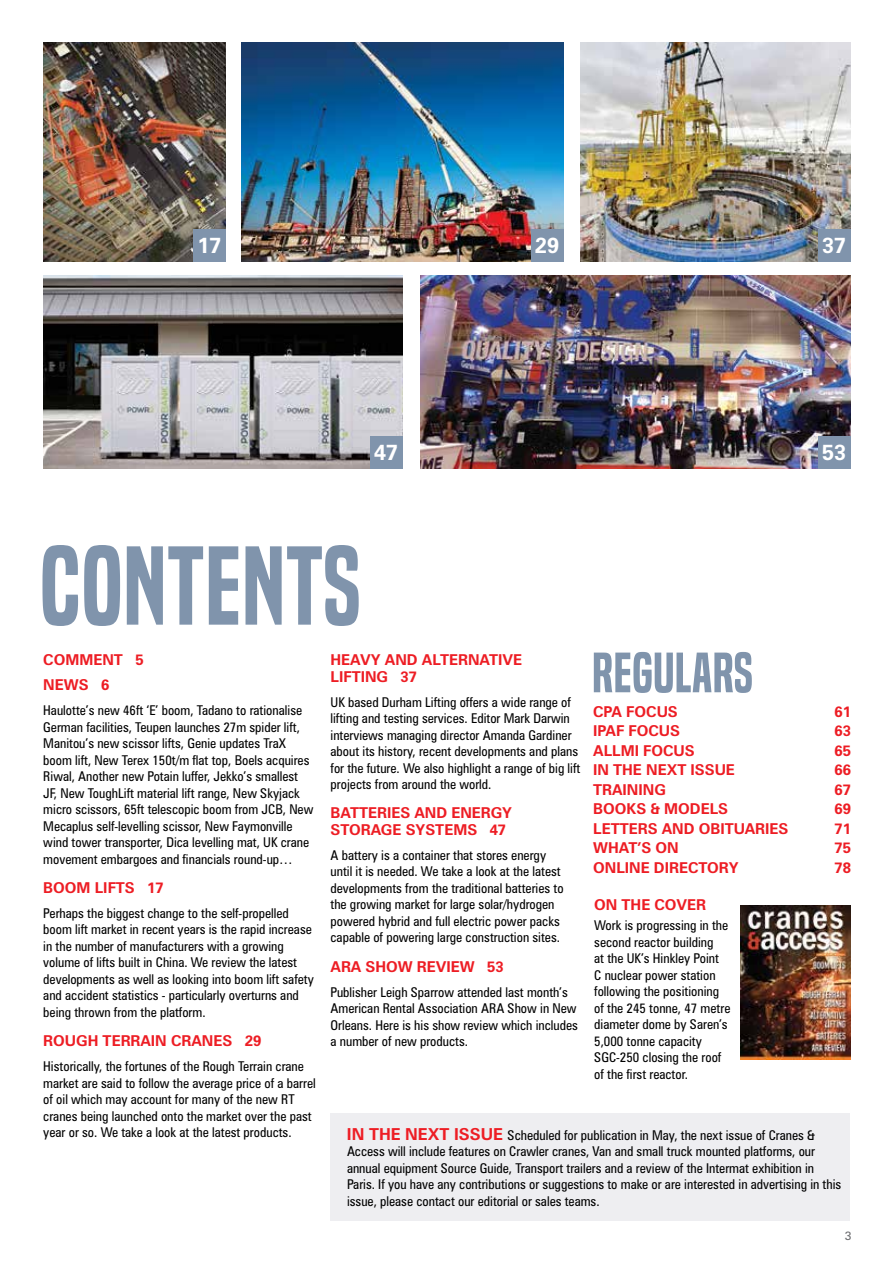
<style>
.page{position:relative;width:893px;height:1263px;background:#fff}
.page>*{position:absolute;margin:0;border:0;box-sizing:border-box;transform-origin:0 0}
.t1{font:103.35px "Built Titling Sb";letter-spacing:.01em;color:#8094ac}
.t2{font:52.35px "Built Titling Sb";letter-spacing:.01em;color:#8094ac}
.t3{font:700 21.75px "Zurich BT";color:#fff}
.t4{font:700 15px/16.5px "Zurich BT";color:#ed1d24}
.t5{font:condensed 13.5px/16.5px "Zurich BT";color:#000}
.t6{font:12px "Zurich BT";color:#6d6e71}
.s1{font-weight:700;font-stretch:normal;font-size:16.5px;color:#ed1d24}
</style>
<div class="page">
<img style="left:43px;top:43px;width:183px;height:218px">
<img style="left:242px;top:43px;width:321px;height:218px">
<img style="left:420px;top:276px;width:430px;height:192px">
<img style="left:43px;top:276px;width:359px;height:192px">
<img style="left:740px;top:905px;width:110px;height:154px">
<div style="left:331px;top:1113px;width:519px;height:107px;background:#eeeef1"></div>
<div style="left:193px;top:229px;width:33px;height:33px;background:#8094ac"></div>
<div style="left:531px;top:229px;width:32px;height:33px;background:#8094ac"></div>
<div style="left:818px;top:436px;width:32px;height:32px;background:#8094ac"></div>
<div style="left:370px;top:436px;width:32px;height:32px;background:#8094ac"></div>
<img style="left:580px;top:43px;width:270px;height:218px">
<div style="left:818px;top:229px;width:32px;height:33px;background:#8094ac"></div>
<h3 class="t3" style="left:198px;top:232px;width:26px">17</h3>
<h3 class="t3" style="left:535px;top:232px;width:26px">29</h3>
<h3 class="t3" style="left:822px;top:232px;width:26px">37</h3>
<h3 class="t3" style="left:374px;top:439px;width:26px">47</h3>
<h3 class="t3" style="left:822px;top:439px;width:26px">53</h3>
<h1 class="t1" style="left:40px;top:525px;width:322px">CONTENTS</h1>
<p class="t4" style="left:43px;top:651px;width:61px">COMMENT</p>
<p class="t4" style="left:135px;top:651px;width:10px">5</p>
<p class="t4" style="left:43px;top:676px;width:68px">NEWS 6</p>
<p class="t5" style="left:43px;top:702px;width:272px">Haulotte’s new 46ft ‘E’ boom, Tadano to rationalise German facilities, Teupen launches 27m spider lift, Manitou’s new scissor lifts, Genie updates TraX boom lift, New Terex 150t/m flat top, Boels acquires Riwal, Another new Potain luffer, Jekko’s smallest JF, New ToughLift material lift range, New Skyjack micro scissors, 65ft telescopic boom from JCB, New Mecaplus self-levelling scissor, New Faymonville wind tower transporter, Dica levelling mat, UK crane movement embargoes and financials round-up…</p>
<p class="t4" style="left:43px;top:879px;width:23px">BOOM</p>
<p class="t4" style="left:95px;top:879px;width:71px">LIFTS 17</p>
<p class="t5" style="left:43px;top:905px;width:272px">Perhaps the biggest change to the self-propelled boom lift market in recent years is the rapid increase in the number of manufacturers with a growing volume of lifts built in China. We review the latest developments as well as looking into boom lift safety and accident statistics - particularly overturns and being thrown from the platform.</p>
<p class="t4" style="left:43px;top:1032px;width:220px">RO UGH TERRAIN CRANES 29</p>
<p class="t5" style="left:43px;top:1058px;width:274px">Historically, the fortunes of the Rough Terrain crane market are said to follow the average price of a barrel of oil which may account for many of the new RT cranes being launched onto the market over the past year or so. We take a look at the latest products.</p>
<p class="t4" style="left:331px;top:651px;width:193px">HEAVY AND ALTERNATIVE<br>LIFTING 37</p>
<p class="t5" style="left:331px;top:693px;width:251px">UK based Durham Lifting offers a wide range of lifting and testing services. Editor Mark Darwin interviews managing director Amanda Gardiner about its history, recent developments and plans for the future. We also highlight a range of big lift projects from around the world.</p>
<p class="t4" style="left:331px;top:805px;width:183px">BATTERIES AND ENERGY<br>STO RAGE SYSTEMS</p>
<p class="t4" style="left:490px;top:821px;width:18px">47</p>
<p class="t5" style="left:331px;top:847px;width:235px">A battery is a container that stores energy until it is needed. We take a look at the latest developments from the traditional batteries to the growing market for large solar/hydrogen powered hybrid and full electric power packs capable of powering large construction sites.</p>
<p class="t4" style="left:331px;top:958px;width:12px">ARA</p>
<p class="t4" style="left:366px;top:958px;width:140px">SHOW REVIEW 53</p>
<p class="t5" style="left:331px;top:983px;width:249px">Publisher Leigh Sparrow attended last month’s American Rental Association ARA Show in New Orleans. Here is his show review which includes a number of new products.</p>
<h2 class="t2" style="left:592px;top:642px;width:162px">REGULARS</h2>
<p class="t4" style="left:593px;top:703px;width:84px">CPA FOCUS</p>
<p class="t4" style="left:835px;top:703px;width:18px">61</p>
<p class="t4" style="left:593px;top:722px;width:86px">IPAF FOCUS</p>
<p class="t4" style="left:835px;top:722px;width:18px">63</p>
<p class="t4" style="left:593px;top:742px;width:101px">ALLMI FOCUS</p>
<p class="t4" style="left:835px;top:742px;width:18px">65</p>
<p class="t4" style="left:593px;top:761px;width:143px">IN THE NEXT ISSUE</p>
<p class="t4" style="left:835px;top:761px;width:18px">66</p>
<p class="t4" style="left:593px;top:781px;width:74px">TRAINING</p>
<p class="t4" style="left:835px;top:781px;width:18px">67</p>
<p class="t4" style="left:593px;top:800px;width:134px">BOOKS &amp; MODELS</p>
<p class="t4" style="left:835px;top:800px;width:18px">69</p>
<p class="t4" style="left:593px;top:820px;width:194px">LETTERS AND OBITUARIES</p>
<p class="t4" style="left:835px;top:820px;width:18px">71</p>
<p class="t4" style="left:593px;top:839px;width:87px">WHAT’S O N</p>
<p class="t4" style="left:835px;top:839px;width:18px">75</p>
<p class="t4" style="left:593px;top:859px;width:147px">ONLINE DIRECTORY</p>
<p class="t4" style="left:835px;top:859px;width:18px">78</p>
<p class="t4" style="left:594px;top:896px;width:113px">ON THE COVER</p>
<p class="t5" style="left:594px;top:917px;width:138px">Work is progressing in the second reactor building<br>at the UK’s Hinkley Point<br>C nuclear power station following the positioning of the 245 tonne, 47 metre diameter dome by Saren’s<br>5,000 tonne capacity<br>SGC-250 closing the roof of the first reactor.</p>
<p class="t5" style="left:347px;top:1126px;width:496px"><span class="s1">IN THE NEXT ISSUE</span> Scheduled for publication in May, the next issue of Cranes &amp; Access will include features on Crawler cranes, Van and small truck mounted platforms, our annual equipment Source Guide, Transport trailers and a review of the Intermat exhibition in Paris. If you have any contributions or suggestions to make or are interested in advertising in this issue, please contact our editorial or sales teams.</p>
<p class="t6" style="left:845px;top:1229px;width:8px">3</p>
</div>
